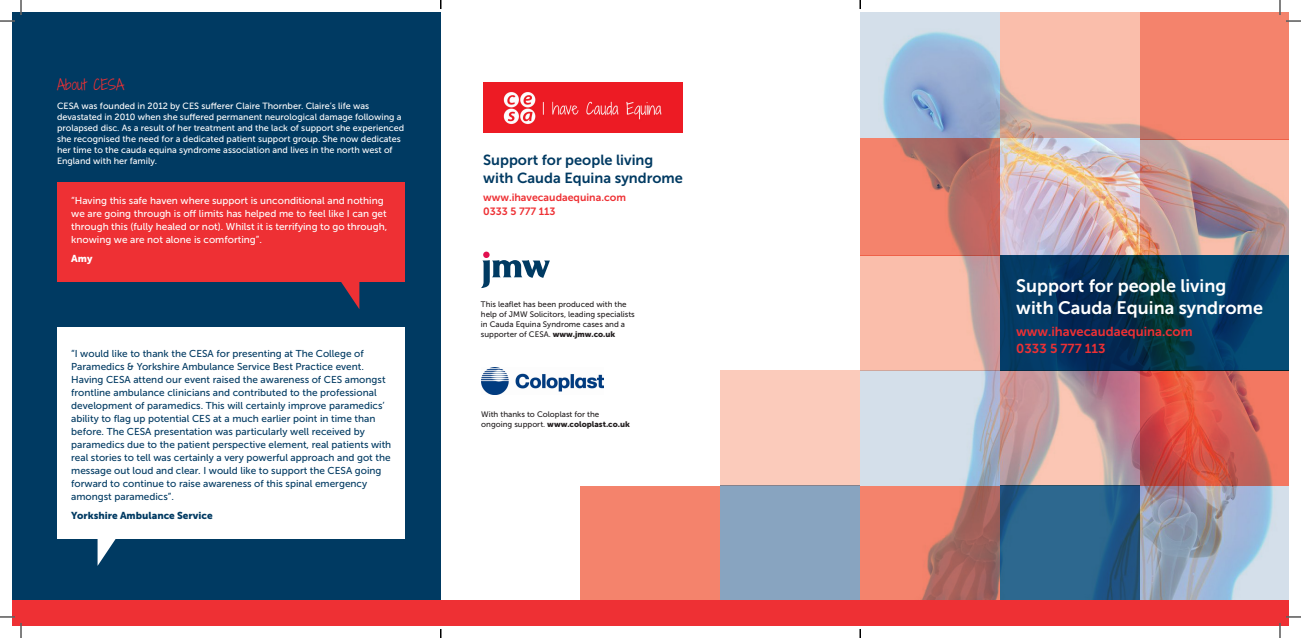
<style>
.page{position:relative;width:1301px;height:638px;background:#fff}
.page>*{position:absolute;margin:0;border:0;box-sizing:border-box;transform-origin:0 0}
.t1{font:18px "Museo Sans 700";color:#fff}
.t2{font:14.6px "Museo Sans 700";color:#003a62}
.Sub_Header{font:300 14px "Shadows Into";color:#ee3034}
.BODY_COPY{font:13px "Museo Sans 700";color:#ee3034}
.BODY_COPY-2{font:10.5px "Museo Sans 700";color:#ee3034}
.BODY_COPY-3{font:10px/13px "Museo Sans 500";color:#003a62}
.BODY_COPY-4{font:10px/13px "Museo Sans 500";color:#fff}
.BODY_COPY-5{font:10px "Museo Sans 900";color:#003a62}
.BODY_COPY-6{font:10px "Museo Sans 900";color:#fff}
.BODY_COPY-7{font:9px/11px "Museo Sans 500";color:#fff}
.BODY_COPY-8{font:8px/10px "Museo Sans 500";color:#231f20}
.s1{font-family:"Museo Sans 900"}
</style>
<div class="page">
<div style="left:12px;top:12px;width:429px;height:604px;background:#003a62"></div>
<img style="left:1000px;top:138px;width:140px;height:461px">
<div style="left:57px;top:182px;width:348px;height:100px;background:#ee3034"></div>
<svg style="left:341px;top:282px;width:18px;height:27px"></svg>
<div style="left:57px;top:326px;width:348px;height:212px;background:#fff"></div>
<svg style="left:98px;top:538px;width:38px;height:27px"></svg>
<svg style="left:860px;top:370px;width:140px;height:115px;background:#cbd7e4"></svg>
<svg style="left:1140px;top:485px;width:148px;height:114px;background:#a4b1c5"></svg>
<div style="left:720px;top:485px;width:140px;height:115px;background:#88a4c0"></div>
<svg style="left:860px;top:255px;width:140px;height:115px;background:#efb6a7"></svg>
<img style="left:1140px;top:140px;width:148px;height:115px">
<svg style="left:860px;top:138px;width:140px;height:117px;background:#d67667"></svg>
<div style="left:1140px;top:12px;width:148px;height:128px;background:#f4836c"></div>
<svg style="left:860px;top:485px;width:140px;height:114px;background:#d17767"></svg>
<div style="left:580px;top:485px;width:140px;height:116px;background:#f4836c"></div>
<svg style="left:860px;top:12px;width:140px;height:126px;background:#acc2dd"></svg>
<svg style="left:1000px;top:370px;width:140px;height:115px;background:#c99e9f"></svg>
<svg style="left:1000px;top:12px;width:140px;height:126px;background:#efbaa9"></svg>
<svg style="left:1140px;top:370px;width:148px;height:115px;background:#d65a4e"></svg>
<div style="left:720px;top:370px;width:140px;height:115px;background:#fbcbbb"></div>
<svg style="left:1000px;top:255px;width:288px;height:115px;background:#03375c"></svg>
<div style="left:483px;top:251px;width:6px;height:7px;background:#e2104f;border-radius:50%"></div>
<svg style="left:481px;top:260px;width:69px;height:28px"></svg>
<img style="left:483px;top:82px;width:199px;height:51px">
<img style="left:481px;top:367px;width:122px;height:27px">
<div style="left:12px;top:599px;width:1276px;height:26px;background:#ee3034"></div>
<svg style="left:1286px;top:20px;width:15px;height:2px"></svg>
<svg style="left:1286px;top:616px;width:15px;height:1px"></svg>
<svg style="left:0;top:0;width:22px;height:22px"></svg>
<svg style="left:0;top:616px;width:22px;height:21px"></svg>
<svg style="left:1279px;top:0;width:1px;height:15px"></svg>
<svg style="left:1279px;top:623px;width:1px;height:14px"></svg>
<svg style="left:859px;top:0;width:2px;height:9px"></svg>
<svg style="left:859px;top:629px;width:2px;height:8px"></svg>
<p class="Sub_Header" style="left:57px;top:74px;width:69px">About CESA</p>
<p class="BODY_COPY-7" style="left:57px;top:100px;width:349px">CESA was founded in 2012 by CES sufferer Claire Thornber. Claire’s life was devastated in 2010 when she suffered permanent neurological damage following a prolapsed disc. As a result of her treatment and the lack of support she experienced she recognised the need for a dedicated patient support group. She now dedicates her time to the cauda equina syndrome association and lives in the north west of England with her family.</p>
<p class="BODY_COPY-4" style="left:71px;top:194px;width:318px">“Having this safe haven where support is unconditional and nothing we are going through is off limits has helped me to feel like I can get through this (fully healed or not). Whilst it is terrifying to go through, knowing we are not alone is comforting”.</p>
<p class="BODY_COPY-6" style="left:71px;top:252px;width:23px">Amy</p>
<p class="BODY_COPY-3" style="left:71px;top:347px;width:322px">“I would like to thank the CESA for presenting at The College of Paramedics &amp; Yorkshire Ambulance Service Best Practice event.<br>Having CESA attend our event raised the awareness of CES amongst frontline ambulance clinicians and contributed to the professional development of paramedics. This will certainly improve paramedics’ ability to flag up potential CES at a much earlier point in time than before. The CESA presentation was particularly well received by paramedics due to the patient perspective element, real patients with real stories to tell was certainly a very powerful approach and got the message out loud and clear. I would like to support the CESA going forward to continue to raise awareness of this spinal emergency amongst paramedics”.</p>
<p class="BODY_COPY-5" style="left:71px;top:509px;width:143px">Yorkshire Ambulance Service</p>
<p class="t2" style="left:483px;top:152px;width:172px">Support for people living</p>
<p class="t2" style="left:483px;top:170px;width:201px">with Cauda Equina syndrome</p>
<p class="BODY_COPY-2" style="left:483px;top:191px;width:144px">www.ihavecaudaequina.com</p>
<p class="BODY_COPY-2" style="left:483px;top:205px;width:74px">0333 5 777 113</p>
<p class="BODY_COPY-8" style="left:481px;top:299px;width:155px">This leaflet has been produced with the help of JMW Solicitors, leading specialists in Cauda Equina Syndrome cases and a supporter of CESA. <span class="s1">www.jmw.co.uk</span></p>
<p class="BODY_COPY-8" style="left:481px;top:409px;width:150px">With thanks to Coloplast for the ongoing support. <span class="s1">www.coloplast.co.uk</span></p>
<p class="t1" style="left:1016px;top:275px;width:212px">Support for people living</p>
<p class="t1" style="left:1016px;top:297px;width:248px">with Cauda Equina syndrome</p>
<p class="BODY_COPY" style="left:1016px;top:324px;width:178px">www.ihavecaudaequina.com</p>
<p class="BODY_COPY" style="left:1016px;top:341px;width:91px">0333 5 777 113</p>
</div>
